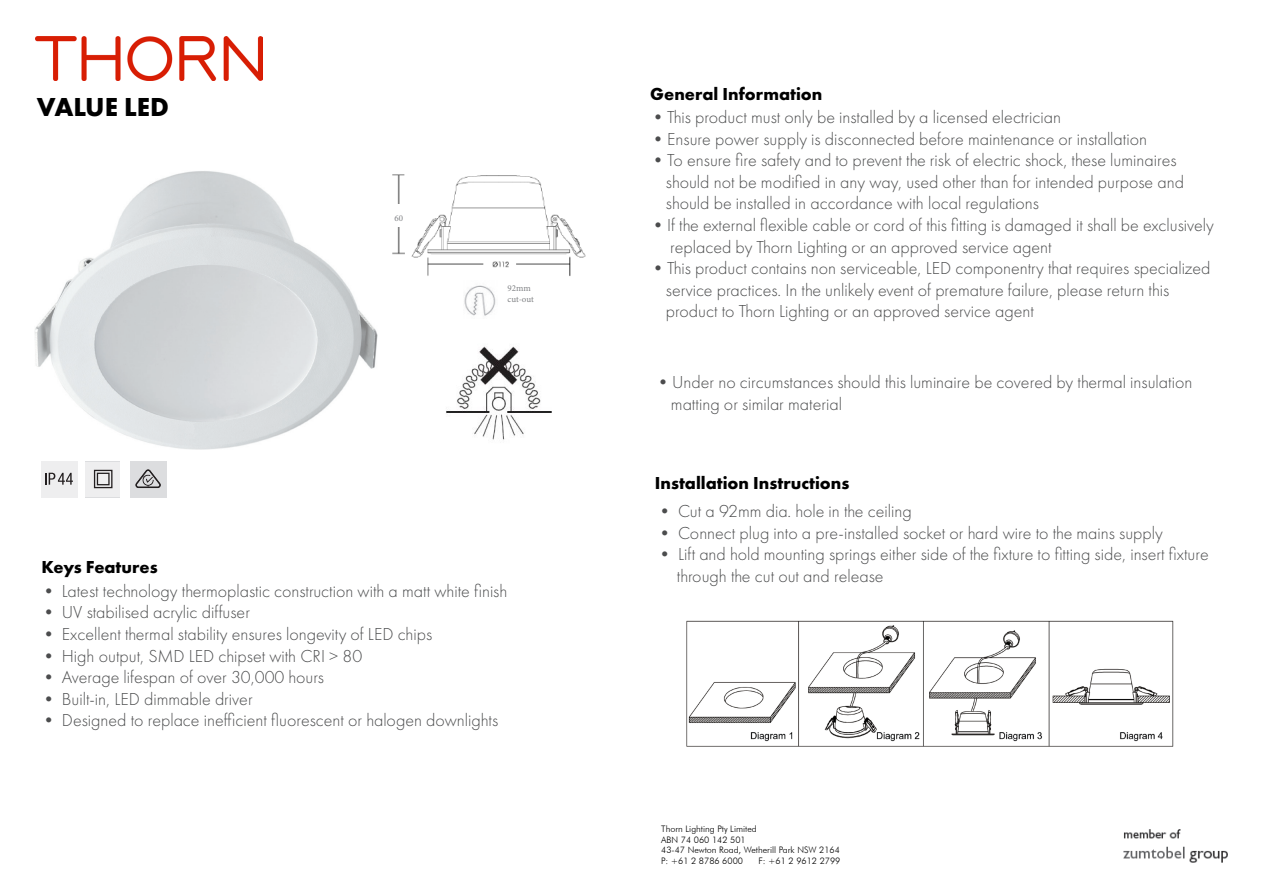
<style>
.page{position:relative;width:1263px;height:893px;background:#fff}
.page>*{position:absolute;margin:0;border:0;box-sizing:border-box;transform-origin:0 0}
.t1{font:27px "Futura PT Bold";color:#000}
.t2{font:18px "Futura PT Light";color:#4b4c4d}
.t3{font:18px "Futura PT Bold";color:#000}
.t4{font:300 9px "Futura BT";color:#000}
.t5{font:9px "Minion Pro";color:#808285}
</style>
<div class="page">
<img style="left:35px;top:36px;width:228px;height:45px">
<img style="left:35px;top:171px;width:343px;height:278px">
<div style="left:41px;top:462px;width:36px;height:36px;background:#eeeeef"></div>
<svg style="left:45px;top:473px;width:28px;height:12px"></svg>
<div style="left:86px;top:462px;width:34px;height:36px;background:#e5e5e7"></div>
<div style="left:86px;top:463px;width:34px;height:34px;background:#eeeeef"></div>
<svg style="left:93px;top:469px;width:20px;height:20px"></svg>
<img style="left:130px;top:461px;width:37px;height:37px">
<img style="left:1123px;top:829px;width:105px;height:34px">
<img style="left:686px;top:620px;width:488px;height:127px">
<img style="left:392px;top:174px;width:194px;height:102px">
<img style="left:464px;top:285px;width:32px;height:31px">
<img style="left:446px;top:346px;width:106px;height:94px">
<div style="left:384px;top:204px;width:34px;height:22px;background:#fff"></div>
<p class="t1" style="left:37px;top:90px;width:134px">VALUE LED</p>
<p class="t3" style="left:41px;top:555px;width:118px">Keys Features</p>
<p class="t5" style="left:395px;top:213px;width:10px">60</p>
<p class="t5" style="left:507px;top:282px;width:25px">92mm</p>
<p class="t5" style="left:507px;top:293px;width:28px">cut-out</p>
<p class="t2" style="left:40px;top:581px;width:469px">• Latest technology thermoplastic construction with a matt white finish</p>
<p class="t2" style="left:40px;top:602px;width:212px">• UV stabilised acrylic diffuser</p>
<p class="t2" style="left:40px;top:624px;width:394px">• Excellent thermal stability ensures longevity of LED chips</p>
<p class="t2" style="left:40px;top:645px;width:324px">• High output, SMD LED chipset with CRI &gt; 80</p>
<p class="t2" style="left:40px;top:667px;width:286px">• Average lifespan of over 30,000 hours</p>
<p class="t2" style="left:40px;top:689px;width:214px">• Built-in, LED dimmable driver</p>
<p class="t2" style="left:40px;top:710px;width:460px">• Designed to replace inefficient fluorescent or halogen downlights</p>
<p class="t3" style="left:650px;top:82px;width:174px">General Information</p>
<p class="t2" style="left:649px;top:107px;width:413px">•This product must only be installed by a licensed electrician</p>
<p class="t2" style="left:649px;top:128px;width:499px">•Ensure power supply is disconnected before maintenance or installation</p>
<p class="t2" style="left:649px;top:150px;width:529px">•To ensure fire safety and to prevent the risk of electric shock, these luminaires</p>
<p class="t2" style="left:666px;top:172px;width:519px">should not be modified in any way, used other than for intended purpose and</p>
<p class="t2" style="left:666px;top:193px;width:375px">should be installed in accordance with local regulations</p>
<p class="t2" style="left:649px;top:215px;width:566px">•If the external flexible cable or cord of this fitting is damaged it shall be exclusively</p>
<p class="t2" style="left:670px;top:236px;width:383px">replaced by Thorn Lighting or an approved service agent</p>
<p class="t2" style="left:649px;top:258px;width:563px">•This product contains non serviceable, LED componentry that requires specialized</p>
<p class="t2" style="left:666px;top:280px;width:505px">service practices. In the unlikely event of premature failure, please return this</p>
<p class="t2" style="left:666px;top:301px;width:369px">product to Thorn Lighting or an approved service agent</p>
<p class="t2" style="left:654px;top:372px;width:540px">•Under no circumstances should this luminaire be covered by thermal insulation</p>
<p class="t2" style="left:671px;top:393px;width:173px">matting or similar material</p>
<p class="t3" style="left:655px;top:472px;width:196px">Installation Instructions</p>
<p class="t2" style="left:656px;top:501px;width:257px">• Cut a 92mm dia. hole in the ceiling</p>
<p class="t2" style="left:656px;top:522px;width:508px">• Connect plug into a pre-installed socket or hard wire to the mains supply</p>
<p class="t2" style="left:656px;top:544px;width:554px">• Lift and hold mounting springs either side of the fixture to fitting side, insert fixture</p>
<p class="t2" style="left:677px;top:566px;width:208px">through the cut out and release</p>
<p class="t4" style="left:661px;top:823px;width:97px">Thorn Lighting Pty Limited</p>
<p class="t4" style="left:661px;top:834px;width:86px">ABN 74 060 142 501</p>
<p class="t4" style="left:661px;top:845px;width:180px">43-47 Newton Road, Wetherill Park NSW 2164</p>
<p class="t4" style="left:661px;top:855px;width:83px">P: +61 2 8786 6000</p>
<p class="t4" style="left:759px;top:855px;width:83px">F: +61 2 9612 2799</p>
</div>
